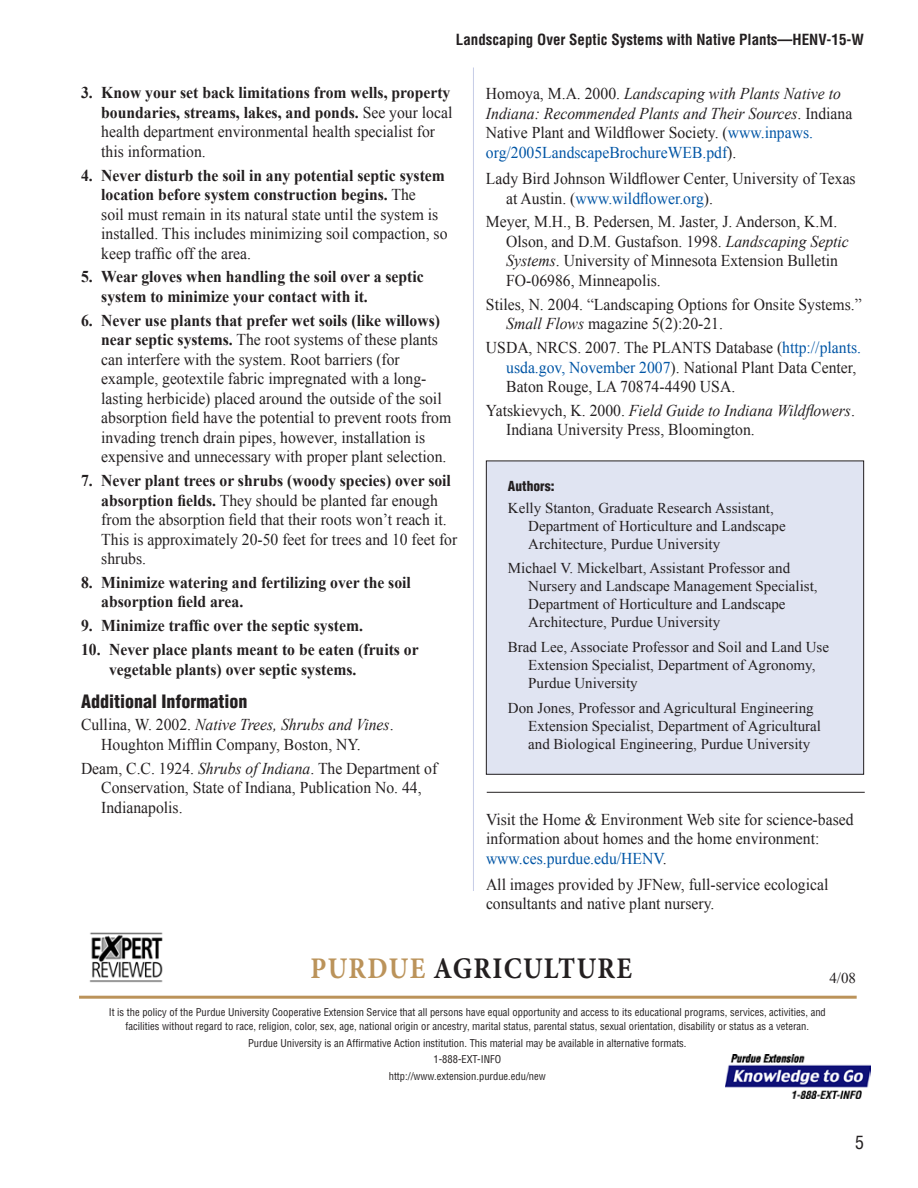
<style>
.page{position:relative;width:918px;height:1188px;background:#fff}
.page>*{position:absolute;margin:0;border:0;box-sizing:border-box;transform-origin:0 0}
.t1{font:700 30px "Minion Pro";letter-spacing:.05em;color:#231f20;scale:.89 1}
.t2{font:900 condensed 18px "Helvetica";color:#231f20}
.t3{font:condensed 18px "Helvetica";color:#231f20}
.t4{font:16.5px/19.5px "Times New Roman";color:#231f20;scale:.95 1}
.t5{font:700 16.5px/19.5px "Times New Roman";color:#231f20;scale:.95 1}
.t6{font:italic 16.5px/19.5px "Times New Roman";color:#231f20;scale:.95 1}
.t7{font:15px/18px "Times New Roman";color:#231f20}
.t8{font:700 condensed 15px "Helvetica";color:#231f20}
.t9{font:900 condensed 13.5px "Helvetica";color:#231f20}
.t10{font:condensed 10.5px/16.8px "Helvetica";color:#231f20;text-align:center}
.s1{font-weight:400}
.s2{font-weight:700}
.s3{font-style:italic}
.s4{font-style:normal}
.s5{font-style:normal;color:#0155a5}
.s6{color:#0155a5}
.s7{color:#bb935a}
</style>
<div class="page">
<hr style="left:473px;top:68px;width:1px;height:1039px;background:#c6cde7">
<hr style="left:487px;top:792px;width:378px;height:1px;background:#231f20">
<div style="left:486px;top:461px;width:378px;height:313px;background:#e0e4f2"></div>
<div style="left:486px;top:461px;width:378px;height:314px;border:1px solid #231f20"></div>
<hr style="left:79px;top:996px;width:778px;height:3px;background:#bb935a">
<img style="left:725px;top:1055px;width:146px;height:44px">
<img style="left:89px;top:932px;width:74px;height:51px">
<p class="t8" style="left:456px;top:31px;width:410px">Landscaping Over Septic Systems with Native Plants—HENV-15-W</p>
<p class="t5" style="left:101px;top:83px;width:371px;text-indent:-20px">3. Know your set back limitations from wells, property boundaries, streams, lakes, and ponds. <span class="s1">See your local health department environmental health specialist for this information.</span></p>
<p class="t4" style="left:101px;top:165px;width:366px;text-indent:-20px"><span class="s2">4. Never disturb the soil in any potential septic system location before system construction begins.</span> The<br>soil must remain in its natural state until the system is installed. This includes minimizing soil compaction, so keep traffic off the area.</p>
<p class="t5" style="left:101px;top:267px;width:341px;text-indent:-20px">5. Wear gloves when handling the soil over a septic system to minimize your contact with it.</p>
<p class="t4" style="left:101px;top:310px;width:370px;text-indent:-20px"><span class="s2">6. Never use plants that prefer wet soils (like willows) near septic systems.</span> The root systems of these plants can interfere with the system. Root barriers (for example, geotextile fabric impregnated with a long&shy;lasting herbicide) placed around the outside of the soil absorption field have the potential to prevent roots from invading trench drain pipes, however, installation is expensive and unnecessary with proper plant selection.</p>
<p class="t4" style="left:101px;top:471px;width:376px;text-indent:-20px"><span class="s2">7. Never plant trees or shrubs (woody species) over soil absorption fields.</span> They should be planted far enough from the absorption field that their roots won’t reach it.<br>This is approximately 20-50 feet for trees and 10 feet for shrubs.</p>
<p class="t5" style="left:101px;top:572px;width:328px;text-indent:-20px">8. Minimize watering and fertilizing over the soil absorption field area.</p>
<p class="t5" style="left:81px;top:616px;width:298px">9. Minimize traffic over the septic system.</p>
<p class="t5" style="left:109px;top:640px;width:327px;text-indent:-28px">10. Never place plants meant to be eaten (fruits or vegetable plants) over septic systems.</p>
<p class="t2" style="left:81px;top:690px;width:168px">Additional Information</p>
<p class="t4" style="left:101px;top:715px;width:309px;text-indent:-20px">Cullina, W. 2002. <span class="s3">Native Trees, Shrubs and Vines</span>.<br>Houghton Mifflin Company, Boston, NY.</p>
<p class="t4" style="left:101px;top:758px;width:355px;text-indent:-20px">Deam, C.C. 1924. <span class="s3">Shrubs of Indiana</span>. The Department of<br>Conservation, State of Indiana, Publication No. 44,<br>Indianapolis.</p>
<p class="t6" style="left:486px;top:84px;width:387px"><span class="s4">Homoya, M.A. 2000.</span> Landscaping with Plants Native to Indiana: Recommended Plants and Their Sources<span class="s4">. Indiana Native Plant and Wildflower Society. (</span><span class="s5">www.inpaws. org/2005LandscapeBrochureWEB.pdf</span><span class="s4">).</span></p>
<p class="t4" style="left:506px;top:169px;width:369px;text-indent:-20px">Lady Bird Johnson Wildflower Center, University of Texas at Austin. (<span class="s6">www.wildflower.org</span>).</p>
<p class="t4" style="left:506px;top:212px;width:362px;text-indent:-20px">Meyer, M.H., B. Pedersen, M. Jaster, J. Anderson, K.M.<br>Olson, and D.M. Gustafson. 1998. <span class="s3">Landscaping Septic Systems</span>. University of Minnesota Extension Bulletin FO-06986, Minneapolis.</p>
<p class="t4" style="left:506px;top:294px;width:376px;text-indent:-20px">Stiles, N. 2004. “Landscaping Options for Onsite Systems.”<br><span class="s3">Small Flows</span> magazine 5(2):20-21.</p>
<p class="t4" style="left:506px;top:338px;width:375px;text-indent:-20px">USDA, NRCS. 2007. The PLANTS Database (<span class="s6">http://plants. usda.gov, November 2007</span>). National Plant Data Center,<br>Baton Rouge, LA 70874-4490 USA.</p>
<p class="t4" style="left:506px;top:400px;width:369px;text-indent:-20px">Yatskievych, K. 2000. <span class="s3">Field Guide to Indiana Wildflowers</span>.<br>Indiana University Press, Bloomington.</p>
<p class="t9" style="left:508px;top:478px;width:48px">Authors:</p>
<p class="t7" style="left:528px;top:498px;width:259px;text-indent:-20px">Kelly Stanton, Graduate Research Assistant,<br>Department of Horticulture and Landscape<br>Architecture, Purdue University</p>
<p class="t7" style="left:528px;top:559px;width:291px;text-indent:-20px">Michael V. Mickelbart, Assistant Professor and Nursery and Landscape Management Specialist, Department of Horticulture and Landscape Architecture, Purdue University</p>
<p class="t7" style="left:528px;top:638px;width:302px;text-indent:-20px">Brad Lee, Associate Professor and Soil and Land Use<br>Extension Specialist, Department of Agronomy,<br>Purdue University</p>
<p class="t7" style="left:528px;top:699px;width:294px;text-indent:-20px">Don Jones, Professor and Agricultural Engineering<br>Extension Specialist, Department of Agricultural and Biological Engineering, Purdue University</p>
<p class="t4" style="left:486px;top:809px;width:388px">Visit the Home &amp; Environment Web site for science-based information about homes and the home environment: <span class="s6">www.ces.purdue.edu/HENV</span>.</p>
<p class="t4" style="left:486px;top:874px;width:362px">All images provided by JFNew, full-service ecological consultants and native plant nursery.</p>
<h1 class="t1" style="left:310px;top:947px;width:363px"><span class="s7">PURDUE</span> AGRICULTURE</h1>
<p class="t7" style="left:829px;top:969px;width:28px">4/08</p>
<p class="t10" style="left:109px;top:1006px;width:718px;line-height:13.5px">It is the policy of the Purdue University Cooperative Extension Service that all persons have equal opportunity and access to its educational programs, services, activities, and facilities without regard to race, religion, color, sex, age, national origin or ancestry, marital status, parental status, sexual orientation, disability or status as a veteran.</p>
<p class="t10" style="left:248px;top:1034px;width:440px">Purdue University is an Affirmative Action institution. This material may be available in alternative formats.<br>1-888-EXT-INFO<br>http://www.extension.purdue.edu/new</p>
<p class="t3" style="left:855px;top:1131px;width:10px">5</p>
</div>
